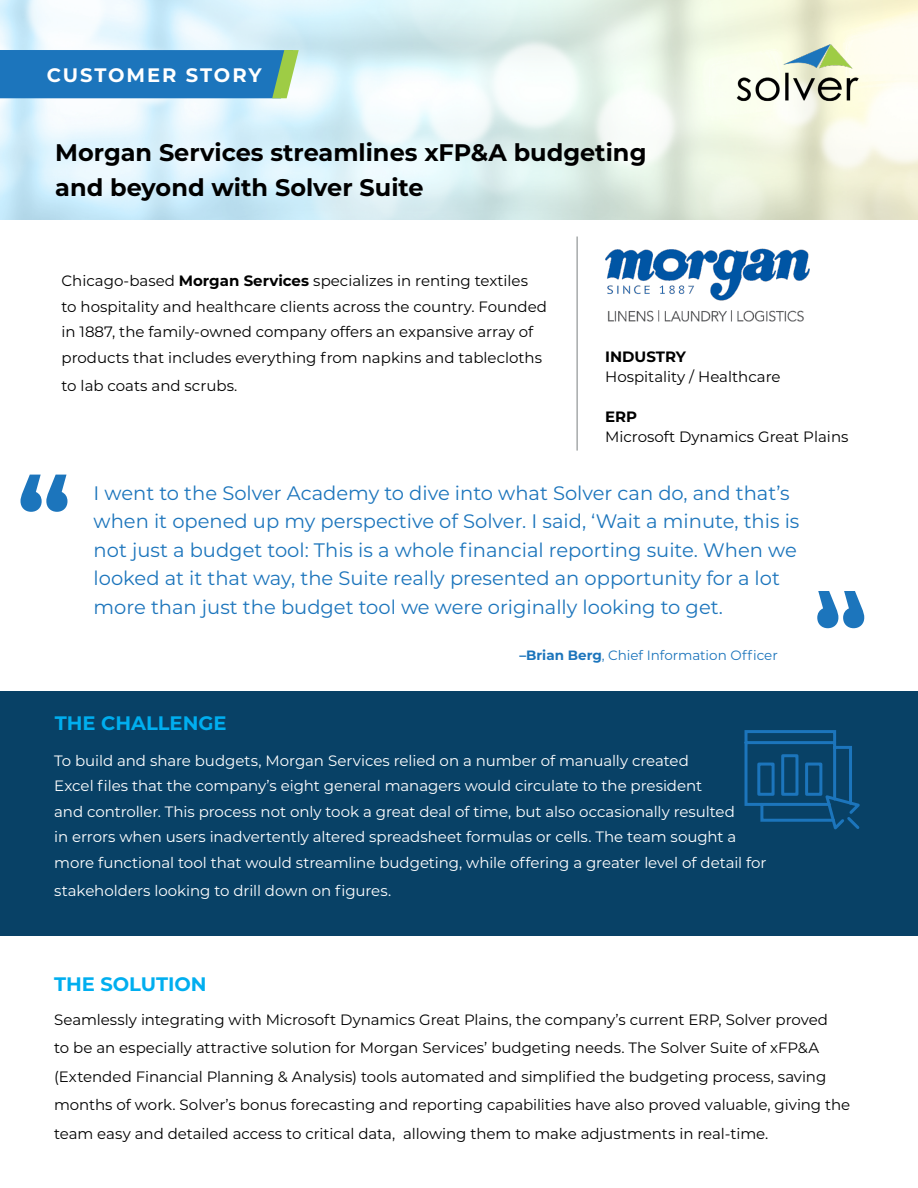
<style>
.page{position:relative;width:918px;height:1188px;background:#fff}
.page>*{position:absolute;margin:0;border:0;box-sizing:border-box;transform-origin:0 0}
.t1{font:700 24px/34.8px "Montserrat";color:#000}
.t2{font:19.5px/28.5px "Montserrat";color:#1c75bc}
.t3{font:700 19.5px "Montserrat";color:#00aeef}
.t4{font:700 19.5px "Montserrat";letter-spacing:.095em;color:#fff}
.t5{font:15px/28.5px "Montserrat";color:#000}
.t6{font:15px/25.5px "Montserrat";letter-spacing:-.005em;color:#fff}
.t7{font:700 15px "Montserrat";color:#000}
.t8{font:13.5px "Montserrat";color:#1c75bc}
.s1{font-weight:700}
</style>
<div class="page">
<div style="left:0;top:691px;width:918px;height:245px;background:#084166"></div>
<hr style="left:576px;top:237px;width:2px;height:214px;background:#a7aaab">
<svg style="left:21px;top:475px;width:46px;height:37px"></svg>
<svg style="left:817px;top:591px;width:47px;height:37px"></svg>
<img style="left:728px;top:42px;width:145px;height:65px">
<svg style="left:744px;top:730px;width:116px;height:100px"></svg>
<svg style="left:0;top:50px;width:299px;height:48px;background:#267cb7"></svg>
<img style="left:605px;top:248px;width:205px;height:74px">
<h2 class="t4" style="left:47px;top:61px;width:216px">CUSTOMER STORY</h2>
<h1 class="t1" style="left:55px;top:134px;width:593px">Morgan Services streamlines xFP&amp;A budgeting and beyond with Solver Suite</h1>
<p class="t5" style="left:62px;top:267px;width:487px;line-height:25.5px">Chicago-based <span class="s1">Morgan Services</span> specializes in renting textiles to hospitality and healthcare clients across the country. Founded in 1887, the family-owned company offers an expansive array of products that includes everything from napkins and tablecloths</p>
<p class="t5" style="left:62px;top:371px;width:177px">to lab coats and scrubs.</p>
<p class="t7" style="left:605px;top:346px;width:82px">INDUSTRY</p>
<p class="t5" style="left:605px;top:362px;width:177px">Hospitality / Healthcare</p>
<p class="t7" style="left:605px;top:406px;width:34px">ERP</p>
<p class="t5" style="left:605px;top:422px;width:245px">Microsoft Dynamics Great Plains</p>
<p class="t2" style="left:94px;top:478px;width:707px">I went to the Solver Academy to dive into what Solver can do, and that’s when it opened up my perspective of Solver. I said, ‘Wait a minute, this is not just a budget tool: This is a whole financial reporting suite. When we looked at it that way, the Suite really presented an opportunity for a lot more than just the budget tool we were originally looking to get.</p>
<h2 class="t3" style="left:55px;top:710px;width:173px">THE CHALLENGE</h2>
<p class="t8" style="left:519px;top:646px;width:260px"><span class="s1">–Brian Berg</span>, Chief Information Officer</p>
<p class="t6" style="left:54px;top:747px;width:714px">To build and share budgets, Morgan Services relied on a number of manually created<br>Excel files that the company’s eight general managers would circulate to the president<br>and controller. This process not only took a great deal of time, but also occasionally resulted<br>in errors when users inadvertently altered spreadsheet formulas or cells. The team sought a more functional tool that would streamline budgeting, while offering a greater level of detail for</p>
<p class="t6" style="left:54px;top:878px;width:339px">stakeholders looking to drill down on figures.</p>
<h2 class="t3" style="left:54px;top:970px;width:154px">THE SOLUTION</h2>
<p class="t5" style="left:54px;top:1004px;width:798px">Seamlessly integrating with Microsoft Dynamics Great Plains, the company’s current ERP, Solver proved<br>to be an especially attractive solution for Morgan Services’ budgeting needs. The Solver Suite of xFP&amp;A (Extended Financial Planning &amp; Analysis) tools automated and simplified the budgeting process, saving months of work. Solver’s bonus forecasting and reporting capabilities have also proved valuable, giving the team easy and detailed access to critical data, allowing them to make adjustments in real-time.</p>
</div>
